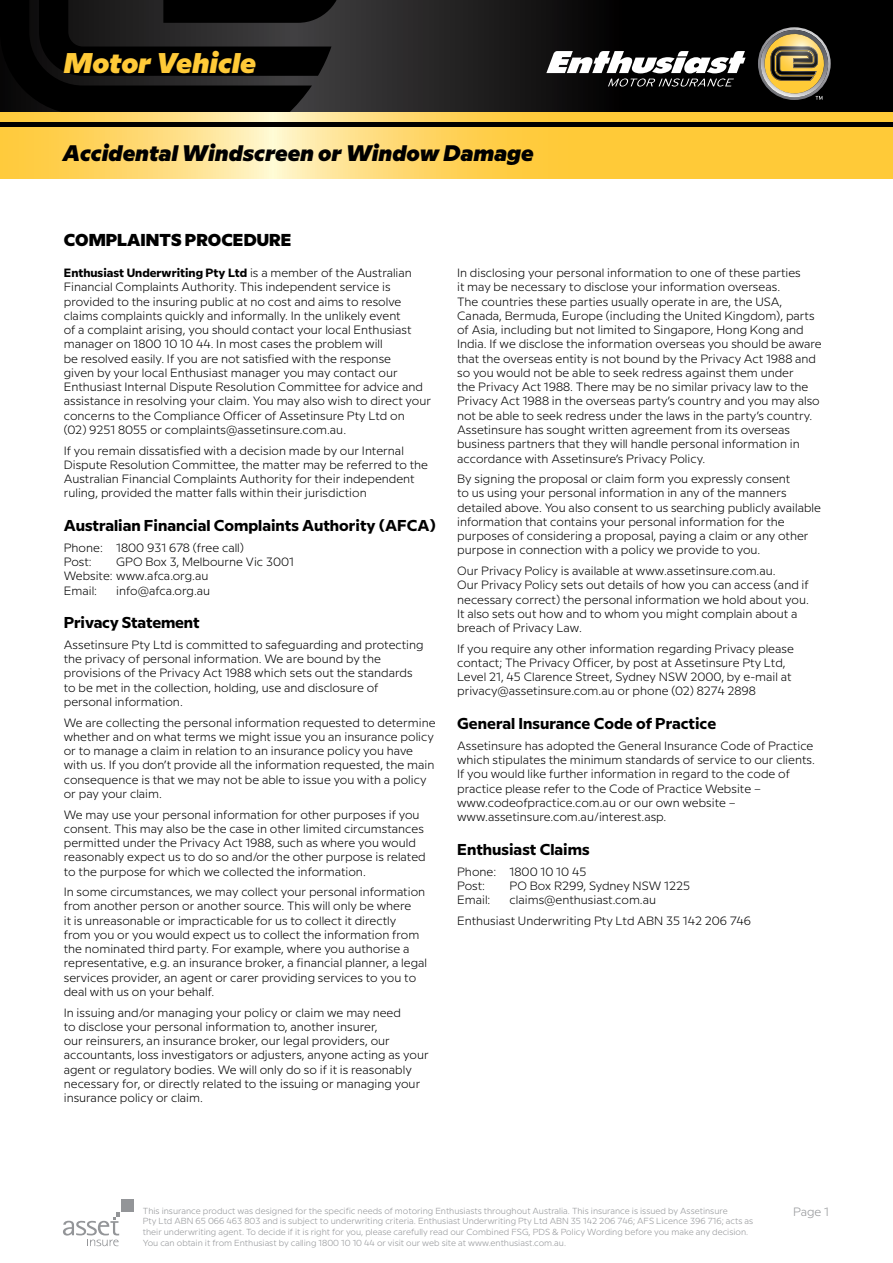
<style>
.page{position:relative;width:893px;height:1263px;background:#fff}
.page>*{position:absolute;margin:0;border:0;box-sizing:border-box;transform-origin:0 0}
.t1{font:italic 800 28.5px "Milliard";letter-spacing:.005em;color:#ffca38}
.t2{font:italic 800 22.5px "Milliard";letter-spacing:.01em;color:#000}
.SUB1-B{font:800 17.25px "Milliard";color:#000}
.SUB2{font:700 15.75px "Milliard";color:#000}
.BODY{font:300 12px/14.2px "Milliard";color:#000}
.t3{font:300 12px "Milliard";color:#939598}
.t4{font:300 8.7px/10.5px "Milliard";color:#939598}
.s1{font-weight:700}
</style>
<div class="page">
<div style="left:121px;top:1199px;width:13px;height:12px;background:#939598"></div>
<svg style="left:63px;top:1213px;width:57px;height:33px"></svg>
<svg style="left:342px;top:0;width:551px;height:113px;background:#151412"></svg>
<svg style="left:0;top:0;width:342px;height:113px;background:#111110"></svg>
<div style="left:0;top:121px;width:893px;height:6px;background:#000"></div>
<svg style="left:0;top:113px;width:893px;height:8px;background:#ffd45e"></svg>
<svg style="left:758px;top:27px;width:73px;height:73px;background:#80724c"></svg>
<svg style="left:546px;top:51px;width:199px;height:36px"></svg>
<svg style="left:0;top:127px;width:893px;height:51px;background:#ffd45e"></svg>
<h1 class="t1" style="left:64px;top:41px;width:194px">Motor Vehicle</h1>
<h2 class="t2" style="left:63px;top:135px;width:472px">Accidental Windscreen or Window Damage</h2>
<p class="SUB1-B" style="left:64px;top:226px;width:229px">COMPLAINTS PROCEDURE</p>
<p class="BODY" style="left:64px;top:265px;width:369px"><span class="s1">Enthusiast Underwriting Pty Ltd</span> is a member of the Australian Financial Complaints Authority. This independent service is provided to the insuring public at no cost and aims to resolve claims complaints quickly and informally. In the unlikely event<br>of a complaint arising, you should contact your local Enthusiast manager on 1800 10 10 44. In most cases the problem will<br>be resolved easily. If you are not satisfied with the response<br>given by your local Enthusiast manager you may contact our Enthusiast Internal Dispute Resolution Committee for advice and assistance in resolving your claim. You may also wish to direct your concerns to the Compliance Officer of Assetinsure Pty Ltd on<br>(02) 9251 8055 or complaints@assetinsure.com.au.</p>
<p class="BODY" style="left:64px;top:442px;width:366px">If you remain dissatisfied with a decision made by our Internal Dispute Resolution Committee, the matter may be referred to the Australian Financial Complaints Authority for their independent ruling, provided the matter falls within their jurisdiction</p>
<p class="SUB2" style="left:64px;top:514px;width:374px">Australian Financial Complaints Authority (AFCA)</p>
<p class="BODY" style="left:64px;top:540px;width:182px">Phone: 1800 931 678 (free call)</p>
<p class="BODY" style="left:64px;top:554px;width:29px">Post:</p>
<p class="BODY" style="left:116px;top:554px;width:179px">GPO Box 3, Melbourne Vic 3001</p>
<p class="BODY" style="left:64px;top:568px;width:146px">Website: www.afca.org.au</p>
<p class="BODY" style="left:64px;top:582px;width:35px">Email:</p>
<p class="BODY" style="left:116px;top:582px;width:95px">info@afca.org.au</p>
<p class="SUB2" style="left:64px;top:611px;width:137px">Privacy Statement</p>
<p class="BODY" style="left:64px;top:637px;width:361px">Assetinsure Pty Ltd is committed to safeguarding and protecting the privacy of personal information. We are bound by the provisions of the Privacy Act 1988 which sets out the standards to be met in the collection, holding, use and disclosure of personal information.</p>
<p class="BODY" style="left:64px;top:714px;width:373px">We are collecting the personal information requested to determine whether and on what terms we might issue you an insurance policy or to manage a claim in relation to an insurance policy you have with us. If you don’t provide all the information requested, the main consequence is that we may not be able to issue you with a policy or pay your claim.</p>
<p class="BODY" style="left:64px;top:806px;width:363px">We may use your personal information for other purposes if you consent. This may also be the case in other limited circumstances permitted under the Privacy Act 1988, such as where you would reasonably expect us to do so and/or the other purpose is related to the purpose for which we collected the information.</p>
<p class="BODY" style="left:64px;top:884px;width:365px">In some circumstances, we may collect your personal information from another person or another source. This will only be where<br>it is unreasonable or impracticable for us to collect it directly<br>from you or you would expect us to collect the information from the nominated third party. For example, where you authorise a representative, e.g. an insurance broker, a financial planner, a legal services provider, an agent or carer providing services to you to deal with us on your behalf.</p>
<p class="BODY" style="left:64px;top:1004px;width:366px">In issuing and/or managing your policy or claim we may need<br>to disclose your personal information to, another insurer,<br>our reinsurers, an insurance broker, our legal providers, our accountants, loss investigators or adjusters, anyone acting as your agent or regulatory bodies. We will only do so if it is reasonably necessary for, or directly related to the issuing or managing your insurance policy or claim.</p>
<p class="BODY" style="left:457px;top:265px;width:366px">In disclosing your personal information to one of these parties<br>it may be necessary to disclose your information overseas.<br>The countries these parties usually operate in are, the USA, Canada, Bermuda, Europe (including the United Kingdom), parts of Asia, including but not limited to Singapore, Hong Kong and India. If we disclose the information overseas you should be aware that the overseas entity is not bound by the Privacy Act 1988 and so you would not be able to seek redress against them under<br>the Privacy Act 1988. There may be no similar privacy law to the Privacy Act 1988 in the overseas party’s country and you may also not be able to seek redress under the laws in the party’s country.<br>Assetinsure has sought written agreement from its overseas business partners that they will handle personal information in accordance with Assetinsure’s Privacy Policy.</p>
<p class="BODY" style="left:457px;top:471px;width:365px">By signing the proposal or claim form you expressly consent<br>to us using your personal information in any of the manners detailed above. You also consent to us searching publicly available information that contains your personal information for the purposes of considering a proposal, paying a claim or any other purpose in connection with a policy we provide to you.</p>
<p class="BODY" style="left:457px;top:563px;width:353px">Our Privacy Policy is available at www.assetinsure.com.au.<br>Our Privacy Policy sets out details of how you can access (and if necessary correct) the personal information we hold about you.<br>It also sets out how and to whom you might complain about a breach of Privacy Law.</p>
<p class="BODY" style="left:457px;top:640px;width:338px">If you require any other information regarding Privacy please contact; The Privacy Officer, by post at Assetinsure Pty Ltd, Level 21, 45 Clarence Street, Sydney NSW 2000, by e-mail at privacy@assetinsure.com.au or phone (02) 8274 2898</p>
<p class="SUB2" style="left:457px;top:712px;width:261px">General Insurance Code of Practice</p>
<p class="BODY" style="left:457px;top:738px;width:359px">Assetinsure has adopted the General Insurance Code of Practice which stipulates the minimum standards of service to our clients.<br>If you would like further information in regard to the code of practice please refer to the Code of Practice Website – www.codeofpractice.com.au or our own website – www.assetinsure.com.au/interest.asp.</p>
<p class="SUB2" style="left:457px;top:837px;width:134px">Enthusiast Claims</p>
<p class="BODY" style="left:457px;top:863px;width:131px">Phone: 1800 10 10 45</p>
<p class="BODY" style="left:457px;top:878px;width:29px">Post:</p>
<p class="BODY" style="left:510px;top:878px;width:182px">PO Box R299, Sydney NSW 1225</p>
<p class="BODY" style="left:457px;top:892px;width:35px">Email:</p>
<p class="BODY" style="left:510px;top:892px;width:148px">claims@enthusiast.com.au</p>
<p class="BODY" style="left:457px;top:912px;width:295px">Enthusiast Underwriting Pty Ltd ABN 35 142 206 746</p>
<p class="t4" style="left:143px;top:1205px;width:612px">This insurance product was designed for the specific needs of motoring Enthusiasts throughout Australia. This insurance is issued by Assetinsure<br>Pty Ltd ABN 65 066 463 803 and is subject to underwriting criteria. Enthusiast Underwriting Pty Ltd ABN 35 142 206 746; AFS Licence 396 716; acts as their underwriting agent. To decide if it is right for you, please carefully read our Combined FSG, PDS &amp; Policy Wording before you make any decision.<br>You can obtain it from Enthusiast by calling 1800 10 10 44 or visit our web site at www.enthusiast.com.au.</p>
<p class="t3" style="left:793px;top:1203px;width:38px">Page 1</p>
</div>
